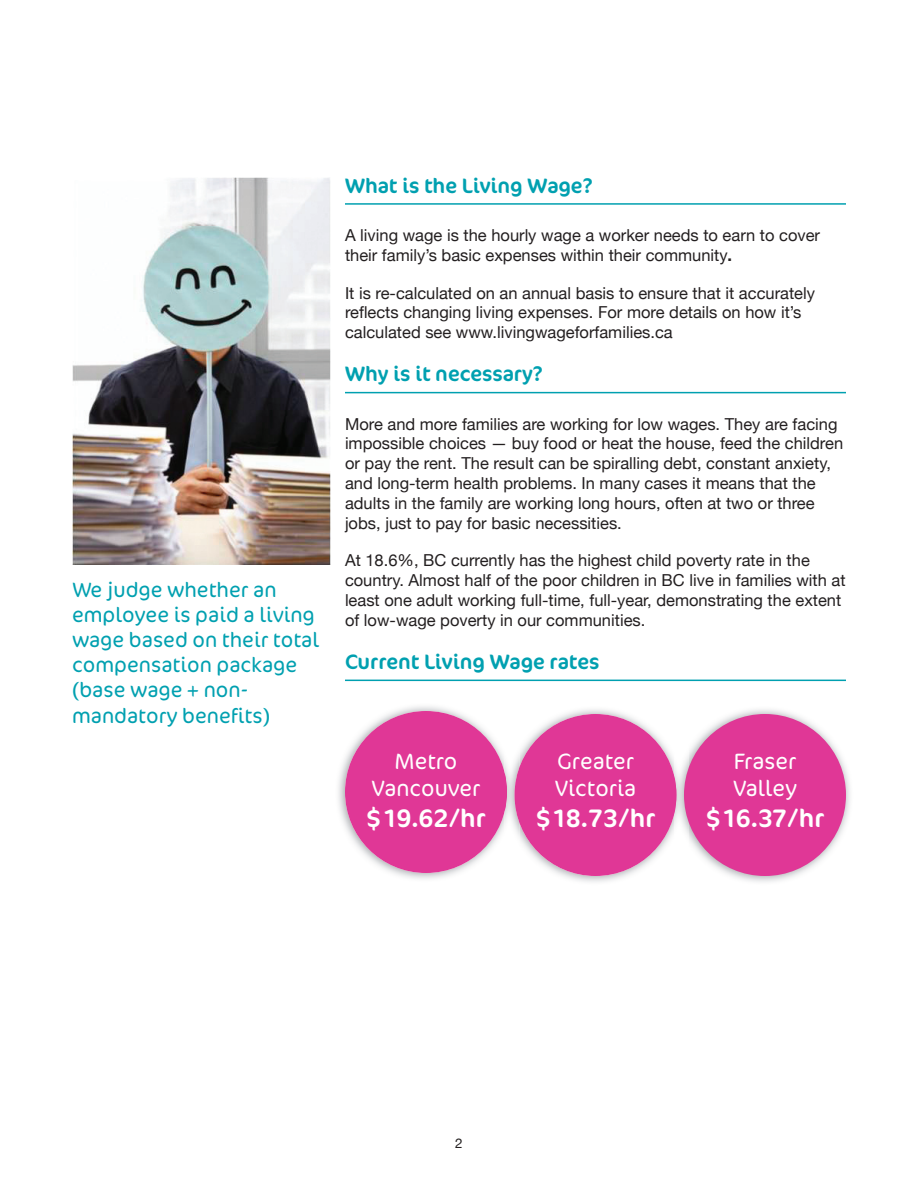
<style>
.page{position:relative;width:918px;height:1188px;background:#fff}
.page>*{position:absolute;margin:0;border:0;box-sizing:border-box;transform-origin:0 0}
.t1{font:25.5px "Cocon OT";color:#fff}
.t2{font:300 22.5px/27px "Cocon OT";color:#fff}
.t3{font:300 21px/25.2px "Cocon OT";color:#00a0b0}
.t4{font:21px "Cocon OT";color:#00a0b0}
.t5{font:16.5px/19.8px "Helvetica Neue";color:#231f20}
.t6{font:13.5px "Helvetica Neue";color:#231f20}
.s1{font-weight:700}
</style>
<div class="page">
<hr style="left:345px;top:203px;width:501px;height:2px;background:#00a0b0">
<hr style="left:345px;top:392px;width:501px;height:1px;background:#00a0b0">
<hr style="left:345px;top:680px;width:501px;height:1px;background:#00a0b0">
<img style="left:72px;top:177px;width:259px;height:388px">
<img style="left:338px;top:706px;width:167px;height:173px">
<div style="left:345px;top:711px;width:162px;height:162px;background:#e03796;border-radius:50%"></div>
<img style="left:519px;top:709px;width:155px;height:173px">
<img style="left:505px;top:755px;width:14px;height:81px">
<img style="left:505px;top:772px;width:2px;height:40px">
<div style="left:514px;top:714px;width:162px;height:162px;background:#e03796;border-radius:50%"></div>
<img style="left:689px;top:709px;width:161px;height:173px">
<img style="left:674px;top:755px;width:15px;height:81px">
<img style="left:674px;top:775px;width:2px;height:40px">
<div style="left:684px;top:714px;width:162px;height:162px;background:#e03796;border-radius:50%"></div>
<p class="t3" style="left:72px;top:577px;width:249px">We judge whether an employee is paid a living wage based on their total compensation package (base wage + non&shy;mandatory benefits)</p>
<p class="t4" style="left:345px;top:173px;width:249px">What is the Living Wage?</p>
<p class="t5" style="left:345px;top:225px;width:477px">A living wage is the hourly wage a worker needs to earn to cover their family’s basic expenses within their community<span class="s1">.</span></p>
<p class="t5" style="left:345px;top:283px;width:472px">It is re-calculated on an annual basis to ensure that it accurately reflects changing living expenses. For more details on how it’s calculated see www.livingwageforfamilies.ca</p>
<p class="t4" style="left:345px;top:362px;width:199px">Why is it necessary?</p>
<p class="t5" style="left:345px;top:414px;width:500px">More and more families are working for low wages. They are facing impossible choices — buy food or heat the house, feed the children or pay the rent. The result can be spiralling debt, constant anxiety, and long-term health problems. In many cases it means that the adults in the family are working long hours, often at two or three jobs, just to pay for basic necessities.</p>
<p class="t5" style="left:345px;top:550px;width:502px">At 18.6%, BC currently has the highest child poverty rate in the country. Almost half of the poor children in BC live in families with at least one adult working full-time, full-year, demonstrating the extent of low-wage poverty in our communities.</p>
<p class="t4" style="left:345px;top:650px;width:256px">Current Living Wage rates</p>
<h2 class="t2" style="left:372px;top:749px;width:110px;text-align:center">Metro<br>Vancouver</h2>
<h1 class="t1" style="left:366px;top:803px;width:121px">$19.62/hr</h1>
<h2 class="t2" style="left:555px;top:748px;width:83px">Greater<br>Victoria</h2>
<h1 class="t1" style="left:536px;top:803px;width:121px">$18.73/hr</h1>
<h2 class="t2" style="left:733px;top:748px;width:65px">Fraser<br>Valley</h2>
<h1 class="t1" style="left:706px;top:803px;width:120px">$16.37/hr</h1>
<p class="t6" style="left:455px;top:1136px;width:9px">2</p>
</div>
